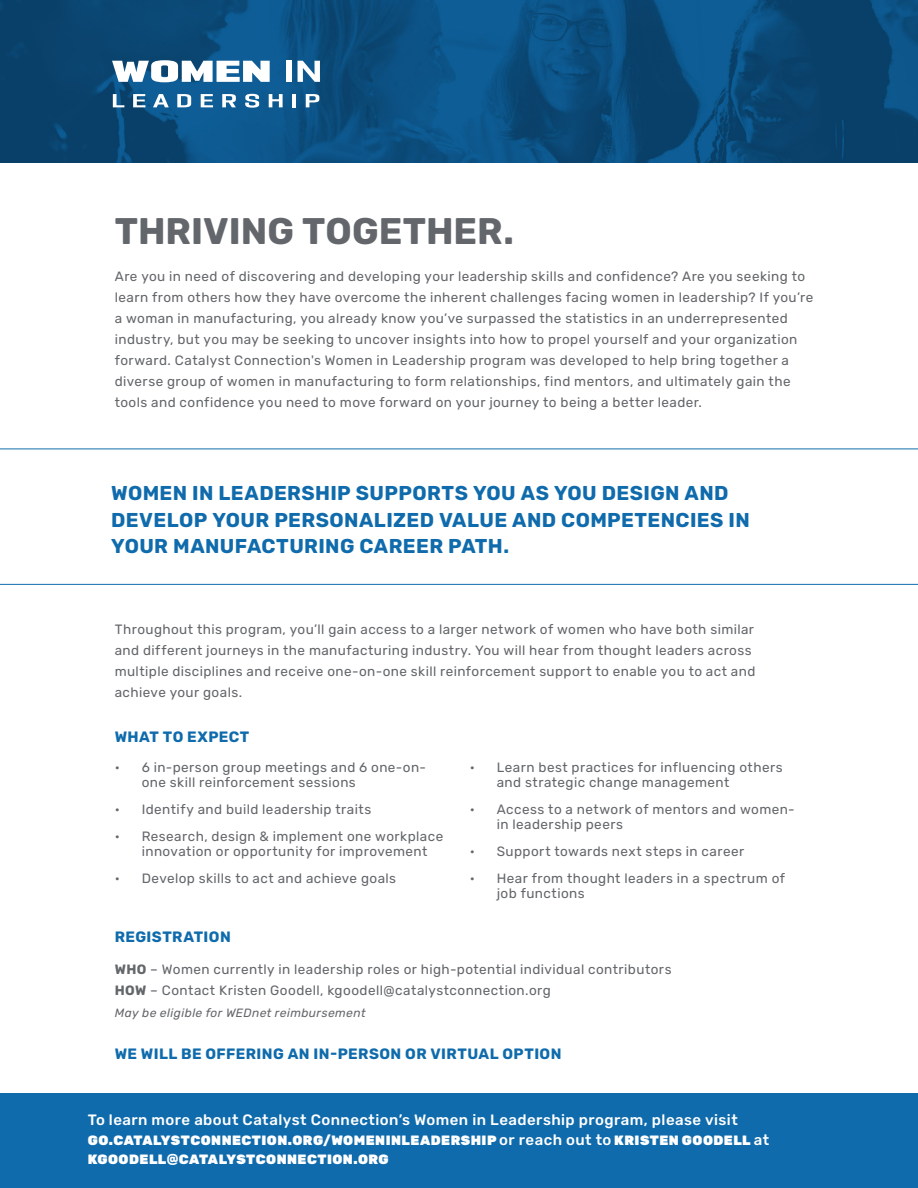
<style>
.page{position:relative;width:918px;height:1188px;background:#fff}
.page>*{position:absolute;margin:0;border:0;box-sizing:border-box;transform-origin:0 0}
.t1{font:700 37.05px "Rubik";color:#63666b}
.t2{font:700 20.1px/26.7px "Rubik";letter-spacing:.02em;color:#0f6bac}
.t3{font:500 15px "Rubik";letter-spacing:.03em;color:#fff}
.t4{font:700 15px "Rubik";letter-spacing:.03em;color:#0f6bac}
.t5{font:13.5px/21px "Rubik";letter-spacing:.03em;color:#63666a}
.t6{font:900 13.5px/19.5px "Rubik";letter-spacing:.035em;color:#fff}
.t7{font:italic 12px "Rubik";letter-spacing:.035em;color:#63666a}
.s1{font-weight:700}
.s2{font-weight:500;font-size:15px}
</style>
<div class="page">
<svg style="left:0;top:449px;width:918px;height:136px"></svg>
<img style="left:0;top:0;width:918px;height:162px">
<svg style="left:113px;top:94px;width:11px;height:13px"></svg>
<svg style="left:133px;top:94px;width:12px;height:13px"></svg>
<svg style="left:153px;top:94px;width:16px;height:13px"></svg>
<svg style="left:177px;top:94px;width:14px;height:13px"></svg>
<svg style="left:201px;top:94px;width:12px;height:13px"></svg>
<svg style="left:222px;top:94px;width:14px;height:13px"></svg>
<svg style="left:245px;top:94px;width:14px;height:14px"></svg>
<svg style="left:269px;top:94px;width:14px;height:13px"></svg>
<hr style="left:292px;top:94px;width:4px;height:13px;background:#fff">
<svg style="left:306px;top:94px;width:13px;height:13px"></svg>
<svg style="left:112px;top:60px;width:158px;height:22px"></svg>
<div style="left:286px;top:61px;width:6px;height:21px;background:#fff"></div>
<svg style="left:298px;top:61px;width:22px;height:21px"></svg>
<div style="left:0;top:1094px;width:918px;height:94px;background:#0f6bac"></div>
<h1 class="t1" style="left:115px;top:209px;width:401px">THRIVING TOGETHER.</h1>
<p class="t5" style="left:115px;top:267px;width:700px">Are you in need of discovering and developing your leadership skills and confidence? Are you seeking to learn from others how they have overcome the inherent challenges facing women in leadership? If you’re a woman in manufacturing, you already know you’ve surpassed the statistics in an underrepresented industry, but you may be seeking to uncover insights into how to propel yourself and your organization forward. Catalyst Connection's Women in Leadership program was developed to help bring together a diverse group of women in manufacturing to form relationships, find mentors, and ultimately gain the tools and confidence you need to move forward on your journey to being a better leader.</p>
<h2 class="t2" style="left:111px;top:480px;width:640px">WOMEN IN LEADERSHIP SUPPORTS YOU AS YOU DESIGN AND<br>DEVELOP YOUR PERSONALIZED VALUE AND COMPETENCIES IN<br>YOUR MANUFACTURING CAREER PATH.</h2>
<p class="t5" style="left:115px;top:619px;width:642px">Throughout this program, you’ll gain access to a larger network of women who have both similar and different journeys in the manufacturing industry. You will hear from thought leaders across multiple disciplines and receive one-on-one skill reinforcement support to enable you to act and achieve your goals.</p>
<p class="t4" style="left:115px;top:728px;width:136px">WHAT TO EXPECT</p>
<p class="t5" style="left:142px;top:761px;width:286px;line-height:15px;text-indent:-27px">• 6 in-person group meetings and 6 one-on&shy;one skill reinforcement sessions</p>
<p class="t5" style="left:115px;top:800px;width:258px">• Identify and build leadership traits</p>
<p class="t5" style="left:142px;top:830px;width:303px;line-height:15px;text-indent:-27px">• Research, design &amp; implement one workplace innovation or opportunity for improvement</p>
<p class="t5" style="left:115px;top:869px;width:283px">• Develop skills to act and achieve goals</p>
<p class="t4" style="left:115px;top:928px;width:118px">REGISTRATION</p>
<p class="t5" style="left:497px;top:761px;width:287px;line-height:15px;text-indent:-27px">• Learn best practices for influencing others and strategic change management</p>
<p class="t5" style="left:497px;top:803px;width:300px;line-height:15px;text-indent:-27px">• Access to a network of mentors and women&shy;in leadership peers</p>
<p class="t5" style="left:470px;top:842px;width:276px">• Support towards next steps in career</p>
<p class="t5" style="left:497px;top:872px;width:290px;line-height:15px;text-indent:-27px">• Hear from thought leaders in a spectrum of job functions</p>
<p class="t5" style="left:115px;top:959px;width:558px"><span class="s1">WHO</span> – Women currently in leadership roles or high-potential individual contributors<br><span class="s1">HOW</span> – Contact Kristen Goodell, kgoodell@catalystconnection.org</p>
<p class="t7" style="left:115px;top:1006px;width:252px">May be eligible for WEDnet reimbursement</p>
<p class="t4" style="left:115px;top:1045px;width:448px">WE WILL BE OFFERING AN IN-PERSON OR VIRTUAL OPTION</p>
<p class="t3" style="left:88px;top:1112px;width:651px">To learn more about Catalyst Connection’s Women in Leadership program, please visit</p>
<p class="t6" style="left:88px;top:1131px;width:683px">GO.CATALYSTCONNECTION.ORG/WOMENINLEADERSHIP <span class="s2">or reach out to</span> KRISTEN GOODELL <span class="s2">at<br></span>KGOODELL@CATALYSTCONNECTION.ORG</p>
</div>
